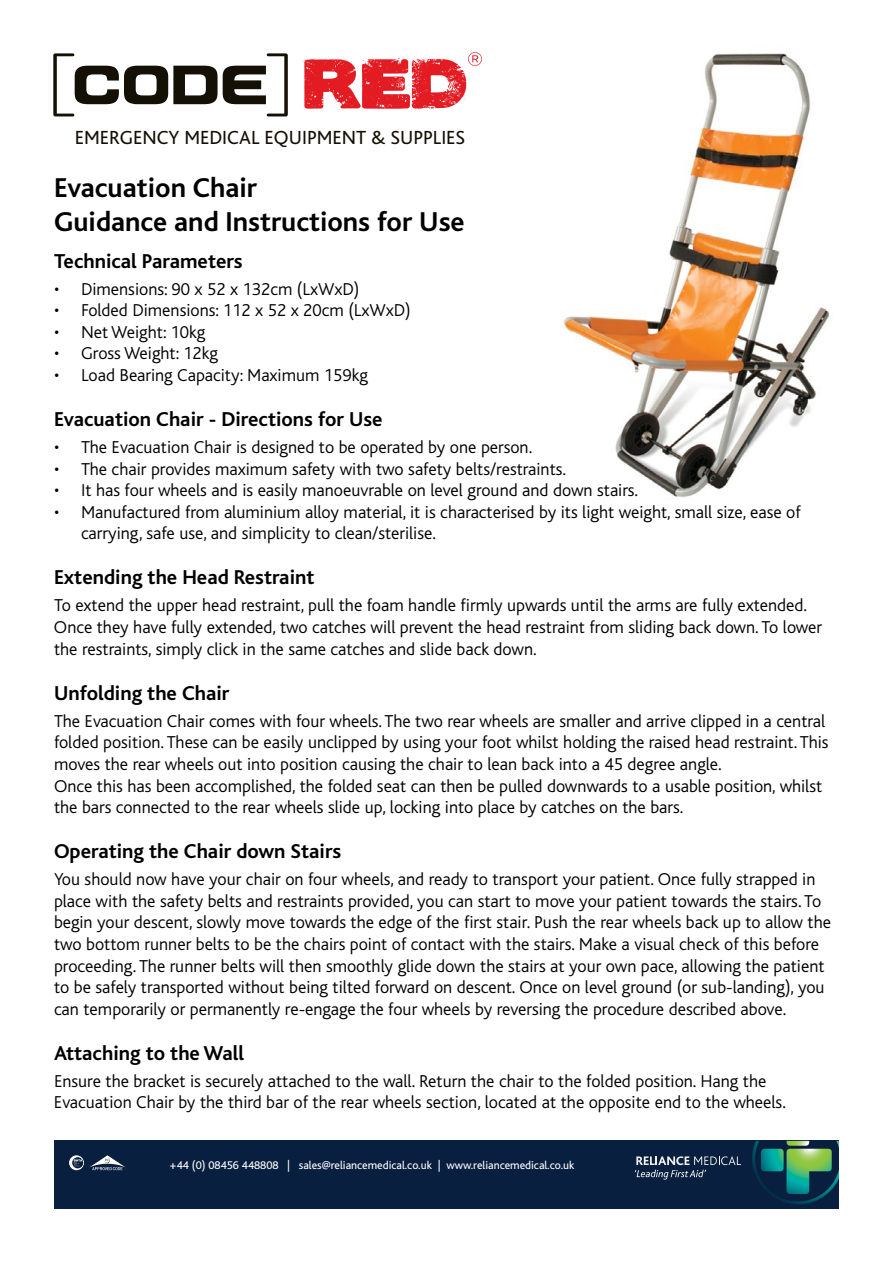
<style>
.page{position:relative;width:893px;height:1263px;background:#fff}
.page>*{position:absolute;margin:0;border:0;box-sizing:border-box;transform-origin:0 0}
.t1{font:700 28.5px/34.2px "Bliss";color:#000}
.t2{font:700 21px "Bliss";color:#000}
.t3{font:19.95px "Bliss";color:#141006}
.t4{font:300 18px/21.6px "Bliss";color:#000}
.t5{font:11.7px "Bliss";color:#fff}
</style>
<div class="page">
<img style="left:564px;top:53px;width:266px;height:445px">
<svg style="left:53px;top:53px;width:235px;height:63px"></svg>
<svg style="left:302px;top:52px;width:180px;height:57px"></svg>
<div style="left:54px;top:1141px;width:785px;height:68px;background:#091f3f"></div>
<svg style="left:752px;top:1141px;width:87px;height:63px"></svg>
<svg style="left:69px;top:1155px;width:56px;height:15px"></svg>
<svg style="left:635px;top:1156px;width:106px;height:23px"></svg>
<p class="t3" style="left:75px;top:127px;width:392px">EMERGENCY MEDICAL EQUIPMENT &amp; SUPPLIES</p>
<h1 class="t1" style="left:54px;top:171px;width:412px">Evacuation Chair<br>Guidance and Instructions for Use</h1>
<p class="t2" style="left:54px;top:250px;width:190px">Technical Parameters</p>
<p class="t4" style="left:54px;top:278px;width:307px">• Dimensions: 90 x 52 x 132cm (LxWxD)</p>
<p class="t4" style="left:54px;top:300px;width:358px">• Folded Dimensions: 112 x 52 x 20cm (LxWxD)</p>
<p class="t4" style="left:54px;top:321px;width:153px">• Net Weight: 10kg</p>
<p class="t4" style="left:54px;top:343px;width:165px">• Gross Weight: 12kg</p>
<p class="t4" style="left:54px;top:365px;width:315px">• Load Bearing Capacity: Maximum 159kg</p>
<p class="t2" style="left:54px;top:408px;width:330px">Evacuation Chair - Directions for Use</p>
<p class="t4" style="left:54px;top:437px;width:480px">• The Evacuation Chair is designed to be operated by one person.</p>
<p class="t4" style="left:54px;top:458px;width:514px">• The chair provides maximum safety with two safety belts/restraints.</p>
<p class="t4" style="left:54px;top:480px;width:586px">• It has four wheels and is easily manoeuvrable on level ground and down stairs.</p>
<p class="t4" style="left:81px;top:501px;width:721px;text-indent:-27px">• Manufactured from aluminium alloy material, it is characterised by its light weight, small size, ease of carrying, safe use, and simplicity to clean/sterilise.</p>
<p class="t2" style="left:54px;top:567px;width:262px">Extending the Head Restraint</p>
<p class="t4" style="left:54px;top:595px;width:770px">To extend the upper head restraint, pull the foam handle firmly upwards until the arms are fully extended.<br>Once they have fully extended, two catches will prevent the head restraint from sliding back down. To lower the restraints, simply click in the same catches and slide back down.</p>
<p class="t2" style="left:54px;top:682px;width:177px">Unfolding the Chair</p>
<p class="t4" style="left:54px;top:710px;width:776px">The Evacuation Chair comes with four wheels. The two rear wheels are smaller and arrive clipped in a central folded position. These can be easily unclipped by using your foot whilst holding the raised head restraint. This moves the rear wheels out into position causing the chair to lean back into a 45 degree angle.<br>Once this has been accomplished, the folded seat can then be pulled downwards to a usable position, whilst the bars connected to the rear wheels slide up, locking into place by catches on the bars.</p>
<p class="t2" style="left:54px;top:840px;width:289px">Operating the Chair down Stairs</p>
<p class="t4" style="left:54px;top:869px;width:779px">You should now have your chair on four wheels, and ready to transport your patient. Once fully strapped in place with the safety belts and restraints provided, you can start to move your patient towards the stairs. To begin your descent, slowly move towards the edge of the first stair. Push the rear wheels back up to allow the two bottom runner belts to be the chairs point of contact with the stairs. Make a visual check of this before proceeding. The runner belts will then smoothly glide down the stairs at your own pace, allowing the patient to be safely transported without being tilted forward on descent. Once on level ground (or sub-landing), you can temporarily or permanently re-engage the four wheels by reversing the procedure described above.</p>
<p class="t2" style="left:54px;top:1042px;width:192px">Attaching to the Wall</p>
<p class="t4" style="left:54px;top:1070px;width:733px">Ensure the bracket is securely attached to the wall. Return the chair to the folded position. Hang the<br>Evacuation Chair by the third bar of the rear wheels section, located at the opposite end to the wheels.</p>
<p class="t5" style="left:170px;top:1159px;width:406px">+44 (0) 08456 448808 | sales@reliancemedical.co.uk | www.reliancemedical.co.uk</p>
</div>
